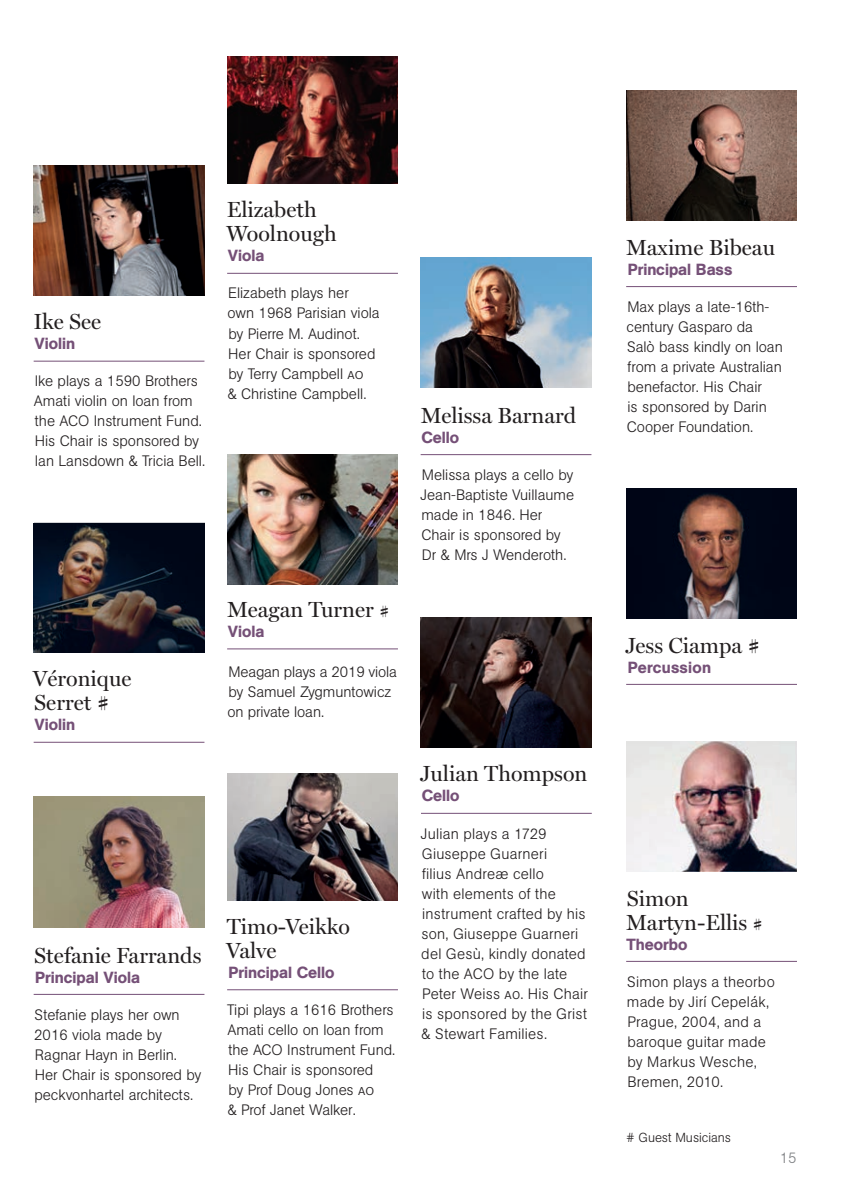
<style>
.page{position:relative;width:842px;height:1191px;background:#fff}
.page>*{position:absolute;margin:0;border:0;box-sizing:border-box;transform-origin:0 0}
.t1{font:22px/24px "Miller Display";color:#231f20}
.t2{font:500 16px "AG Book Std";color:#755077}
.t3{font:300 15px/20px "AG Book Std";color:#231f20}
.t4{font:300 15px "AG Book Std";color:#808285}
.t5{font:300 13px "AG Book Std";color:#231f20}
.s1{font-size:18px}
</style>
<div class="page">
<img style="left:421px;top:617px;width:171px;height:130px">
<hr style="left:421px;top:813px;width:171px;height:1px;background:#755077">
<img style="left:626px;top:91px;width:171px;height:130px">
<hr style="left:626px;top:286px;width:171px;height:1px;background:#755077">
<hr style="left:227px;top:989px;width:171px;height:1px;background:#755077">
<img style="left:227px;top:773px;width:171px;height:127px">
<img style="left:421px;top:257px;width:170px;height:130px">
<hr style="left:421px;top:454px;width:170px;height:1px;background:#755077">
<img style="left:34px;top:165px;width:170px;height:130px">
<hr style="left:34px;top:361px;width:170px;height:1px;background:#755077">
<img style="left:34px;top:797px;width:170px;height:130px">
<hr style="left:34px;top:994px;width:170px;height:1px;background:#755077">
<img style="left:34px;top:523px;width:170px;height:129px">
<hr style="left:34px;top:741px;width:170px;height:1px;background:#755077">
<img style="left:227px;top:455px;width:171px;height:130px">
<hr style="left:227px;top:648px;width:171px;height:1px;background:#755077">
<hr style="left:227px;top:273px;width:171px;height:1px;background:#755077">
<img style="left:227px;top:57px;width:171px;height:127px">
<img style="left:626px;top:488px;width:171px;height:130px">
<hr style="left:626px;top:684px;width:171px;height:1px;background:#755077">
<img style="left:626px;top:741px;width:171px;height:130px">
<hr style="left:626px;top:961px;width:171px;height:1px;background:#755077">
<h1 class="t1" style="left:33px;top:309px;width:69px">Ike See</h1>
<p class="t2" style="left:34px;top:334px;width:42px">Violin</p>
<p class="t3" style="left:34px;top:371px;width:173px">Ike plays a 1590 Brothers<br>Amati violin on loan from the ACO Instrument Fund.<br>His Chair is sponsored by<br>Ian Lansdown &amp; Tricia Bell.</p>
<h1 class="t1" style="left:226px;top:198px;width:112px">Elizabeth<br>Woolnough</h1>
<p class="t2" style="left:228px;top:246px;width:38px">Viola</p>
<p class="t3" style="left:227px;top:283px;width:154px">Elizabeth plays her<br>own 1968 Parisian viola by Pierre M. Audinot.<br>Her Chair is sponsored by Terry Campbell ao<br>&amp; Christine Campbell.</p>
<h1 class="t1" style="left:33px;top:666px;width:100px">Véronique<br>Serret #</h1>
<p class="t2" style="left:34px;top:715px;width:42px">Violin</p>
<h1 class="t1" style="left:227px;top:597px;width:164px">Meagan Turner <span class="s1">#</span></h1>
<p class="t2" style="left:228px;top:622px;width:38px">Viola</p>
<p class="t3" style="left:227px;top:662px;width:171px">Meagan plays a 2019 viola by Samuel Zygmuntowicz on private loan.</p>
<h1 class="t1" style="left:34px;top:942px;width:169px">Stefanie Farrands</h1>
<p class="t2" style="left:35px;top:967px;width:106px">Principal Viola</p>
<p class="t3" style="left:34px;top:1004px;width:169px">Stefanie plays her own<br>2016 viola made by<br>Ragnar Hayn in Berlin.<br>Her Chair is sponsored by peckvonhartel architects.</p>
<h1 class="t1" style="left:226px;top:914px;width:125px">Timo-Veikko<br>Valve</h1>
<p class="t2" style="left:229px;top:962px;width:107px">Principal Cello</p>
<p class="t3" style="left:227px;top:1000px;width:170px">Tipi plays a 1616 Brothers<br>Amati cello on loan from the ACO Instrument Fund.<br>His Chair is sponsored<br>by Prof Doug Jones ao<br>&amp; Prof Janet Walker.</p>
<h1 class="t1" style="left:421px;top:403px;width:157px">Melissa Barnard</h1>
<p class="t2" style="left:421px;top:427px;width:39px">Cello</p>
<p class="t3" style="left:421px;top:465px;width:155px">Melissa plays a cello by<br>Jean-Baptiste Vuillaume made in 1846. Her<br>Chair is sponsored by<br>Dr &amp; Mrs J Wenderoth.</p>
<h1 class="t1" style="left:420px;top:761px;width:169px">Julian Thompson</h1>
<p class="t2" style="left:422px;top:786px;width:39px">Cello</p>
<p class="t3" style="left:421px;top:823px;width:168px">Julian plays a 1729<br>Giuseppe Guarneri<br>filius Andreæ cello<br>with elements of the instrument crafted by his son, Giuseppe Guarneri del Gesù, kindly donated to the ACO by the late<br>Peter Weiss ao. His Chair is sponsored by the Grist &amp; Stewart Families.</p>
<h1 class="t1" style="left:626px;top:235px;width:150px">Maxime Bibeau</h1>
<p class="t2" style="left:628px;top:259px;width:106px">Principal Bass</p>
<p class="t3" style="left:626px;top:297px;width:158px">Max plays a late-16th&shy;century Gasparo da<br>Salò bass kindly on loan from a private Australian benefactor. His Chair<br>is sponsored by Darin<br>Cooper Foundation.</p>
<h1 class="t1" style="left:625px;top:633px;width:136px">Jess Ciampa #</h1>
<p class="t2" style="left:628px;top:657px;width:85px">Percussion</p>
<h1 class="t1" style="left:626px;top:885px;width:138px">Simon<br>Martyn-Ellis <span class="s1">#</span></h1>
<p class="t2" style="left:627px;top:934px;width:62px">Theorbo</p>
<p class="t3" style="left:627px;top:971px;width:149px">Simon plays a theorbo made by Jirí Cepelák,<br>Prague, 2004, and a baroque guitar made by Markus Wesche,<br>Bremen, 2010.</p>
<p class="t5" style="left:626px;top:1130px;width:107px"># Guest Musicians</p>
<p class="t4" style="left:780px;top:1148px;width:18px">15</p>
</div>
